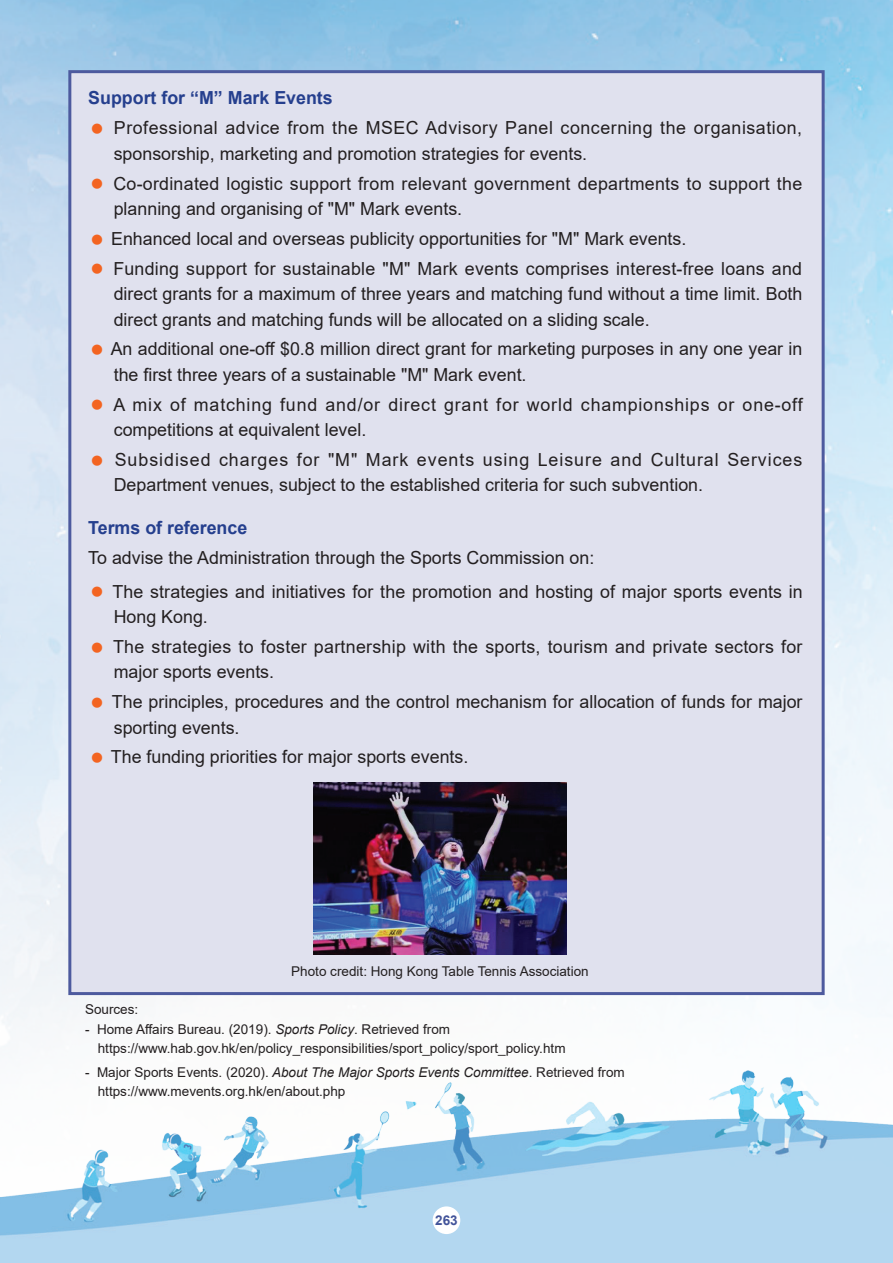
<style>
.page{position:relative;width:893px;height:1263px;background:#fff}
.page>*{position:absolute;margin:0;border:0;box-sizing:border-box;transform-origin:0 0}
.t1{font:18px/25.5px "Arial";color:#231f20}
.t2{font:18px/25.5px "Arial";letter-spacing:.03em;color:#231f20}
.t3{font:18px/25.5px "Arial";letter-spacing:.045em;color:#231f20}
.t4{font:700 18px "Arial";color:#253f8e}
.t5{font:13.5px/19.5px "Arial";color:#231f20}
.t6{font:700 13.5px "Arial";color:#43549a}
.s1{font-style:italic}
</style>
<div class="page">
<img style="left:0;top:0;width:893px;height:1263px">
<div style="left:433px;top:1206px;width:27px;height:28px;background:#fff;border-radius:50%"></div>
<div style="left:68px;top:70px;width:757px;height:925px;background:#e0e1ee;border:3px solid #4d5a9e"></div>
<img style="left:313px;top:782px;width:254px;height:172px">
<p class="t4" style="left:88px;top:85px;width:246px">Support for “M” Mark Events</p>
<p class="t2" style="left:114px;top:115px;width:690px">Professional advice from the MSEC Advisory Panel concerning the organisation, sponsorship, marketing and promotion strategies for events.</p>
<p class="t1" style="left:113px;top:170px;width:690px">Co-ordinated logistic support from relevant government departments to support the planning and organising of "M" Mark events.</p>
<p class="t1" style="left:111px;top:223px;width:692px;line-height:29.7px">Enhanced local and overseas publicity opportunities for "M" Mark events.<br>Funding support for sustainable "M" Mark events comprises interest-free loans and</p>
<p class="t1" style="left:114px;top:281px;width:690px">direct grants for a maximum of three years and matching fund without a time limit. Both direct grants and matching funds will be allocated on a sliding scale.</p>
<p class="t1" style="left:111px;top:336px;width:693px">An additional one-off $0.8 million direct grant for marketing purposes in any one year in the first three years of a sustainable "M" Mark event.</p>
<p class="t3" style="left:113px;top:391px;width:691px">A mix of matching fund and/or direct grant for world championships or one-off competitions at equivalent level.</p>
<p class="t1" style="left:114px;top:447px;width:690px">Subsidised charges for "M" Mark events using Leisure and Cultural Services<br>Department venues, subject to the established criteria for such subvention.</p>
<p class="t4" style="left:88px;top:515px;width:161px">Terms of reference</p>
<p class="t1" style="left:113px;top:540px;width:692px;line-height:34px;text-indent:-24px">To advise the Administration through the Sports Commission on:<br>The strategies and initiatives for the promotion and hosting of major sports events in</p>
<p class="t1" style="left:113px;top:602px;width:691px;line-height:29.7px">Hong Kong.<br>The strategies to foster partnership with the sports, tourism and private sectors for</p>
<p class="t1" style="left:112px;top:657px;width:692px;line-height:29.7px">major sports events.<br>The principles, procedures and the control mechanism for allocation of funds for major</p>
<p class="t1" style="left:111px;top:712px;width:359px;line-height:29.7px">sporting events.<br>The funding priorities for major sports events.</p>
<p class="t5" style="left:291px;top:961px;width:299px">Photo credit: Hong Kong Table Tennis Association</p>
<p class="t5" style="left:85px;top:999px;width:55px">Sources:</p>
<p class="t5" style="left:98px;top:1019px;width:469px;text-indent:-13px">- Home Affairs Bureau. (2019). <span class="s1">Sports Policy</span>. Retrieved from https://www.hab.gov.hk/en/policy_responsibilities/sport_policy/sport_policy.htm</p>
<p class="t5" style="left:98px;top:1062px;width:528px;text-indent:-13px">- Major Sports Events. (2020). <span class="s1">About The Major Sports Events Committee</span>. Retrieved from https://www.mevents.org.hk/en/about.php</p>
<p class="t6" style="left:435px;top:1210px;width:24px">263</p>
</div>
